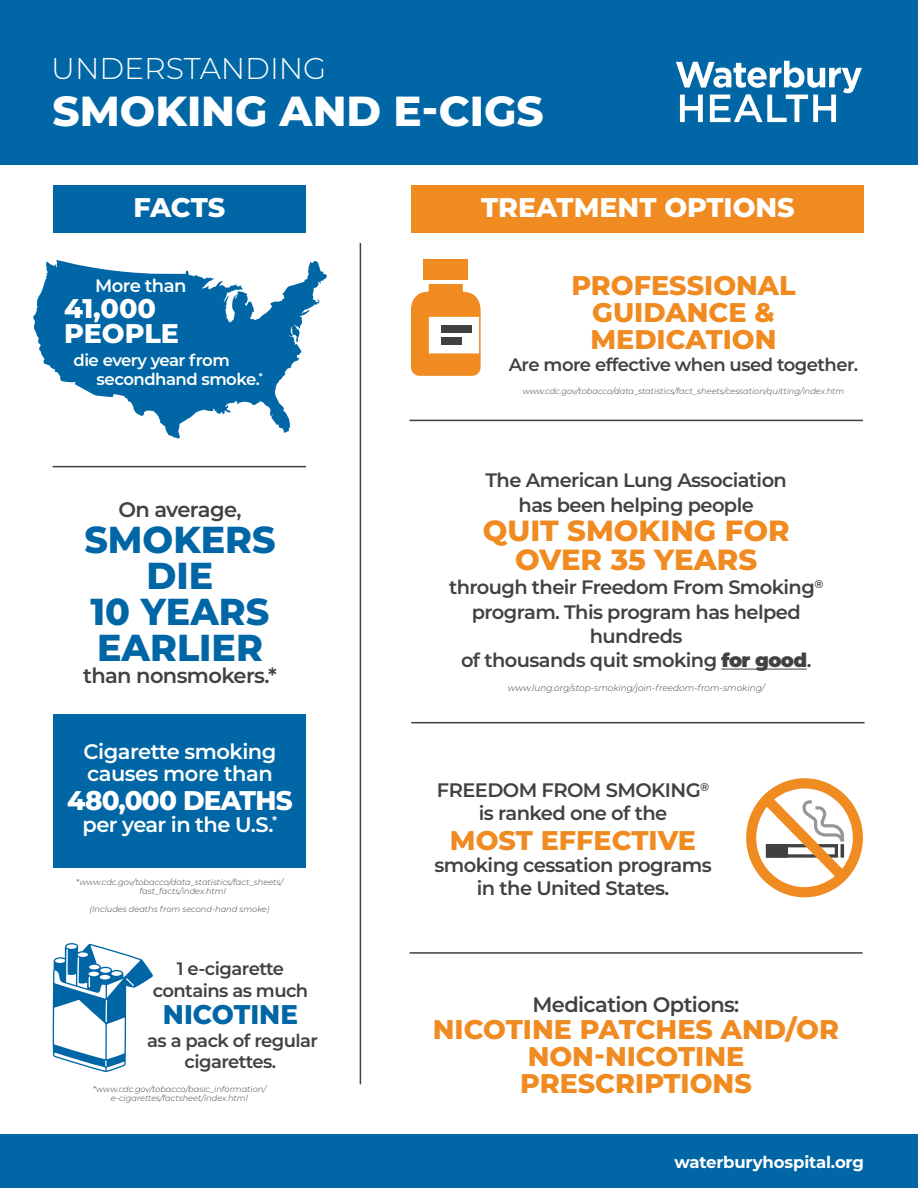
<style>
.page{position:relative;width:918px;height:1188px;background:#fff}
.page>*{position:absolute;margin:0;border:0;box-sizing:border-box;transform-origin:0 0}
.t1{font:800 42px "Montserrat";color:#fff}
.t2{font:800 37.5px/36px "Montserrat";color:#0066a5;text-align:center}
.t3{font:300 30px "Montserrat";color:#fff}
.t4{font:800 29.1px/29.1px "Montserrat";color:#ef8b21;text-align:center}
.t5{font:800 27px/27px "Montserrat";color:#ef8b21;text-align:center}
.t6{font:800 27px/25.5px "Montserrat";color:#fff}
.t7{font:800 27px "Montserrat";letter-spacing:-.03em;color:#fff}
.t8{font:800 27px "Montserrat";color:#0066a5}
.t9{font:600 21px/22.5px "Montserrat";letter-spacing:-.025em;color:#fff}
.t10{font:600 21px "Montserrat";letter-spacing:-.03em;color:#414142}
.t11{font:600 19.5px/24.3px "Montserrat";letter-spacing:-.03em;color:#414142;text-align:center}
.t12{font:600 18px/22.5px "Montserrat";letter-spacing:-.03em;color:#414142;text-align:center}
.t13{font:600 18px "Montserrat";letter-spacing:-.03em;color:#fff}
.t14{font:600 16.5px/19.8px "Montserrat";letter-spacing:-.03em;color:#fff}
.t15{font:700 16.5px "Montserrat";letter-spacing:-.01em;color:#fff}
.t16{font:italic 300 8.85px "Montserrat";color:#414142}
.t17{font:italic 300 8.25px/9px "Montserrat";color:#414142}
.s1{font-weight:900}
</style>
<div class="page">
<div style="left:53px;top:714px;width:253px;height:154px;background:#0066a5"></div>
<hr style="left:360px;top:243px;width:1px;height:841px;background:#414142">
<div style="left:53px;top:185px;width:253px;height:47px;background:#0066a5"></div>
<div style="left:411px;top:185px;width:453px;height:47px;background:#ef8b21"></div>
<hr style="left:53px;top:466px;width:253px;height:1px;background:#414142">
<hr style="left:410px;top:420px;width:453px;height:1px;background:#414142">
<svg style="left:53px;top:943px;width:100px;height:129px"></svg>
<svg style="left:33px;top:260px;width:294px;height:179px;fill:#0066a5"></svg>
<div style="left:424px;top:259px;width:44px;height:20px;background:#ef8b21"></div>
<svg style="left:411px;top:284px;width:70px;height:92px"></svg>
<div style="left:441px;top:325px;width:31px;height:7px;background:#414142"></div>
<div style="left:441px;top:338px;width:20px;height:7px;background:#414142"></div>
<hr style="left:721px;top:669px;width:86px;height:1px;background:#414142">
<svg style="left:746px;top:778px;width:117px;height:119px"></svg>
<hr style="left:410px;top:952px;width:453px;height:2px;background:#414142">
<hr style="left:479px;top:316px;width:2px;height:38px;background:#ef8b21">
<div style="left:0;top:1134px;width:918px;height:54px;background:#0066a5"></div>
<div style="left:0;top:0;width:918px;height:164px;background:#0066a5"></div>
<svg style="left:676px;top:61px;width:186px;height:61px"></svg>
<hr style="left:411px;top:722px;width:454px;height:1px;background:#414142">
<p class="t3" style="left:51px;top:48px;width:277px">UNDERSTANDING</p>
<p class="t1" style="left:53px;top:80px;width:492px">SMOKING AND E-CIGS</p>
<p class="t6" style="left:133px;top:193px;width:93px">FACTS</p>
<p class="t13" style="left:95px;top:273px;width:93px">More than</p>
<p class="t6" style="left:64px;top:294px;width:116px">41,000<br>PEOPLE</p>
<p class="t14" style="left:97px;top:349px;width:168px;text-indent:-23px">die every year from secondhand smoke.<sup>*</sup></p>
<p class="t10" style="left:118px;top:495px;width:125px">On average,</p>
<p class="t2" style="left:84px;top:519px;width:193px">SMOKERS<br>DIE<br>10 YEARS<br>EARLIER</p>
<p class="t10" style="left:83px;top:661px;width:195px">than nonsmokers.*</p>
<p class="t9" style="left:84px;top:739px;width:194px">Cigarette smoking causes more than</p>
<p class="t7" style="left:67px;top:780px;width:227px">480,000 DEATHS</p>
<p class="t9" style="left:83px;top:812px;width:196px">per year in the U.S.<sup>*</sup></p>
<p class="t17" style="left:140px;top:877px;width:145px;text-indent:-64px">*www.cdc.gov/tobacco/data_statistics/fact_sheets/ fast_facts/index.html</p>
<p class="t17" style="left:90px;top:904px;width:182px">(Includes deaths from second-hand smoke)</p>
<p class="t12" style="left:153px;top:956px;width:157px">1 e-cigarette contains as much</p>
<p class="t8" style="left:163px;top:995px;width:137px">NICOTINE</p>
<p class="t12" style="left:147px;top:1029px;width:173px;line-height:21.6px">as a pack of regular cigarettes.</p>
<p class="t17" style="left:93px;top:1085px;width:175px;text-align:center">*www.cdc.gov/tobacco/basic_information/ e-cigarettes/factsheet/index.html</p>
<p class="t6" style="left:481px;top:194px;width:315px">TREATMENT OPTIONS</p>
<p class="t5" style="left:571px;top:270px;width:226px">PROFESSIONAL<br>GUIDANCE &amp;<br>MEDICATION</p>
<p class="t12" style="left:509px;top:353px;width:351px">Are more effective when used together.</p>
<p class="t17" style="left:523px;top:386px;width:323px">www.cdc.gov/tobacco/data_statistics/fact_sheets/cessation/quitting/index.htm</p>
<p class="t11" style="left:486px;top:467px;width:303px">The American Lung Association has been helping people</p>
<p class="t4" style="left:483px;top:514px;width:308px">QUIT SMOKING FOR<br>OVER 35 YEARS</p>
<p class="t11" style="left:449px;top:574px;width:376px">through their Freedom From Smoking<sup>® </sup>program. This program has helped hundreds<br>of thousands quit smoking <span class="s1">for good</span>.</p>
<p class="t16" style="left:508px;top:682px;width:258px">www.lung.org/stop-smoking/join-freedom-from-smoking/</p>
<p class="t11" style="left:437px;top:778px;width:274px;line-height:22.5px">FREEDOM FROM SMOKING<sup>® </sup>is ranked one of the</p>
<p class="t5" style="left:450px;top:825px;width:248px">MOST EFFECTIVE</p>
<p class="t11" style="left:434px;top:853px;width:279px;line-height:22.5px">smoking cessation programs in the United States.</p>
<p class="t10" style="left:533px;top:989px;width:208px">Medication Options:</p>
<p class="t5" style="left:433px;top:1014px;width:408px">NICOTINE PATCHES AND/OR</p>
<p class="t5" style="left:520px;top:1041px;width:233px;text-align:left">NON-NICOTINE<br>PRESCRIPTIONS</p>
<p class="t15" style="left:674px;top:1150px;width:191px">waterburyhospital.org</p>
</div>
